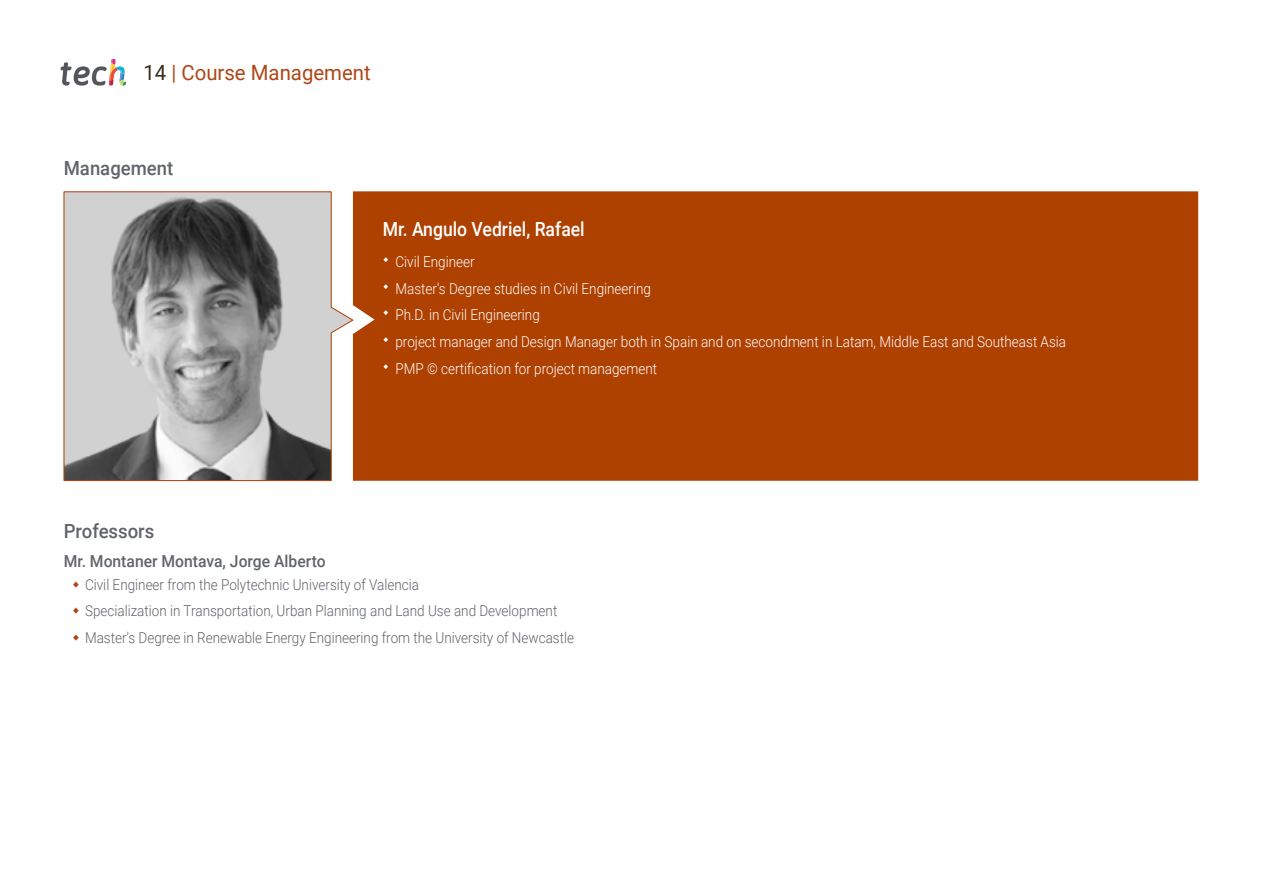
<style>
.page{position:relative;width:1263px;height:893px;background:#fff}
.page>*{position:absolute;margin:0;border:0;box-sizing:border-box;transform-origin:0 0}
.t1{font:21px "Roboto";color:#ae4615}
.t2{font:500 19.5px "Roboto";color:#fff;scale:.9 1}
.t3{font:500 19.5px "Roboto";color:#61646a;scale:.95 1}
.t4{font:500 16.5px "Roboto";color:#61646a;scale:.95 1}
.t5{font:300 15px/26.7px "Roboto";color:#fff;scale:.9 1}
.t6{font:300 15px/26.7px "Roboto";color:#61646a;scale:.9 1}
.s1{color:#312e20}
</style>
<div class="page">
<svg style="left:61px;top:59px;width:65px;height:27px"></svg>
<div style="left:353px;top:191px;width:845px;height:290px;background:#ae4000"></div>
<svg style="left:64px;top:191px;width:289px;height:290px;background:#aaa9a8"></svg>
<svg style="left:384px;top:257px;width:4px;height:5px"></svg>
<svg style="left:384px;top:284px;width:4px;height:5px"></svg>
<svg style="left:384px;top:310px;width:4px;height:5px"></svg>
<svg style="left:384px;top:337px;width:4px;height:5px"></svg>
<svg style="left:384px;top:364px;width:4px;height:5px"></svg>
<h1 class="t1" style="left:144px;top:57px;width:229px"><span class="s1">14</span> | Course Management</h1>
<h2 class="t3" style="left:64px;top:154px;width:117px">Management</h2>
<h2 class="t2" style="left:383px;top:215px;width:226px">Mr. Angulo Vedriel, Rafael</h2>
<p class="t5" style="left:395px;top:247px;width:747px">Civil Engineer<br>Master's Degree studies in Civil Engineering<br>Ph.D. in Civil Engineering<br>project manager and Design Manager both in Spain and on secondment in Latam, Middle East and Southeast Asia PMP © certification for project management</p>
<h2 class="t3" style="left:64px;top:517px;width:97px">Professors</h2>
<p class="t4" style="left:64px;top:550px;width:277px">Mr. Montaner Montava, Jorge Alberto</p>
<p class="t6" style="left:85px;top:570px;width:545px">Civil Engineer from the Polytechnic University of Valencia<br>Specialization in Transportation, Urban Planning and Land Use and Development<br>Master's Degree in Renewable Energy Engineering from the University of Newcastle</p>
</div>
